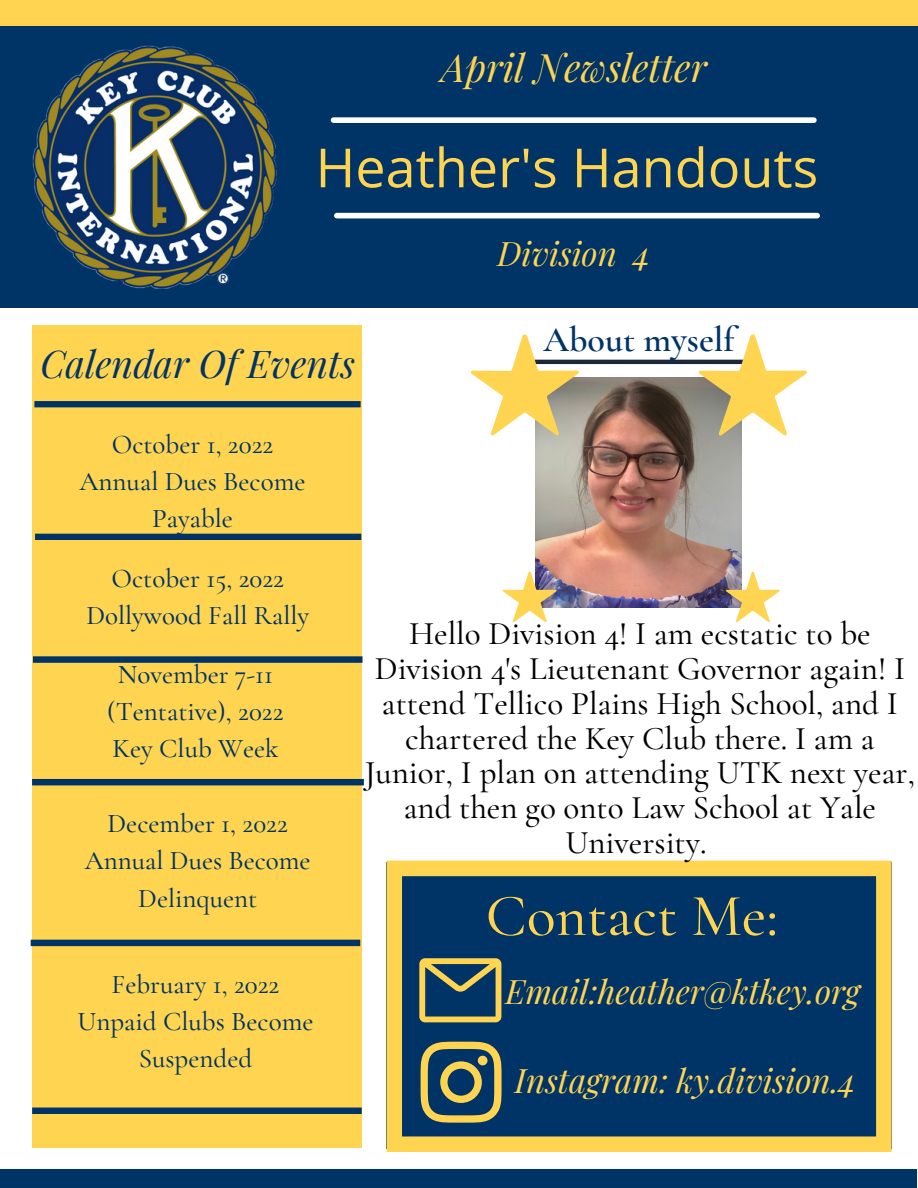
<style>
.page{position:relative;width:918px;height:1188px;background:#fff}
.page>*{position:absolute;margin:0;border:0;box-sizing:border-box;transform-origin:0 0}
.t1{font:500 60px "Cormorant Garamond";color:#fed450}
.t2{font:54px "Open Sans";color:#fed450}
.t3{font:italic 38.4px "Playfair Display";color:#fed450}
.t4{font:italic 37.5px "Playfair Display";color:#036}
.t5{font:600 36px "Cormorant Garamond";color:#036}
.t6{font:500 33px/34.8px "Cormorant Garamond";color:#000;text-align:center}
.t7{font:italic 33px "Playfair Display";color:#fed450}
.t8{font:500 27px/37.2px "Cormorant Garamond";color:#036;text-align:center}
</style>
<div class="page">
<div style="left:0;top:25px;width:918px;height:283px;background:#036"></div>
<div style="left:0;top:0;width:918px;height:26px;background:#fed450"></div>
<div style="left:0;top:1170px;width:917px;height:18px;background:#036"></div>
<img style="left:32px;top:45px;width:245px;height:244px">
<div style="left:337px;top:213px;width:480px;height:5px;background:#fff"></div>
<div style="left:334px;top:117px;width:480px;height:6px;background:#fff"></div>
<div style="left:32px;top:326px;width:330px;height:822px;background:#fed450"></div>
<svg style="left:34px;top:401px;width:327px;height:6px;background:#023465"></svg>
<div style="left:35px;top:534px;width:326px;height:6px;background:#036"></div>
<div style="left:32px;top:779px;width:332px;height:6px;background:#036"></div>
<svg style="left:33px;top:656px;width:330px;height:7px;background:#133f64"></svg>
<div style="left:31px;top:940px;width:329px;height:6px;background:#036"></div>
<div style="left:32px;top:1108px;width:330px;height:6px;background:#036"></div>
<div style="left:387px;top:861px;width:505px;height:291px;background:#fed450"></div>
<svg style="left:391px;top:863px;width:498px;height:286px;background:#224863"></svg>
<svg style="left:419px;top:958px;width:82px;height:64px;background:#5f6f5d"></svg>
<svg style="left:421px;top:1042px;width:81px;height:81px;background:#68755c"></svg>
<div style="left:478px;top:1056px;width:10px;height:9px;background:#fed450;border-radius:50%"></div>
<img style="left:536px;top:436px;width:206px;height:171px">
<svg style="left:502px;top:571px;width:55px;height:52px"></svg>
<svg style="left:471px;top:334px;width:336px;height:102px"></svg>
<svg style="left:726px;top:571px;width:54px;height:52px"></svg>
<p class="t3" style="left:441px;top:40px;width:268px">April Newsletter</p>
<p class="t2" style="left:316px;top:130px;width:504px">Heather's Handouts</p>
<p class="t7" style="left:498px;top:230px;width:154px">Division 4</p>
<p class="t4" style="left:40px;top:338px;width:316px">Calendar Of Events</p>
<p class="t5" style="left:543px;top:318px;width:193px">About myself</p>
<p class="t8" style="left:112px;top:426px;width:163px">October 1, 2022</p>
<p class="t8" style="left:80px;top:463px;width:227px">Annual Dues Become<br>Payable</p>
<p class="t8" style="left:86px;top:560px;width:224px">October 15, 2022<br>Dollywood Fall Rally</p>
<p class="t8" style="left:107px;top:656px;width:178px">November 7-11 (Tentative), 2022</p>
<p class="t8" style="left:112px;top:730px;width:168px">Key Club Week</p>
<p class="t8" style="left:108px;top:805px;width:182px">December 1, 2022</p>
<p class="t8" style="left:85px;top:842px;width:227px">Annual Dues Become<br>Delinquent</p>
<p class="t8" style="left:112px;top:966px;width:169px">February 1, 2022</p>
<p class="t8" style="left:78px;top:1003px;width:237px">Unpaid Clubs Become<br>Suspended</p>
<p class="t6" style="left:365px;top:616px;width:552px">Hello Division 4! I am ecstatic to be Division 4's Lieutenant Governor again! I attend Tellico Plains High School, and I chartered the Key Club there. I am a Junior, I plan on attending UTK next year, and then go onto Law School at Yale University.</p>
<p class="t1" style="left:486px;top:880px;width:294px">Contact Me:</p>
<p class="t7" style="left:505px;top:969px;width:356px">Email:heather@ktkey.org</p>
<p class="t7" style="left:515px;top:1057px;width:342px">Instagram: ky.division.4</p>
</div>
